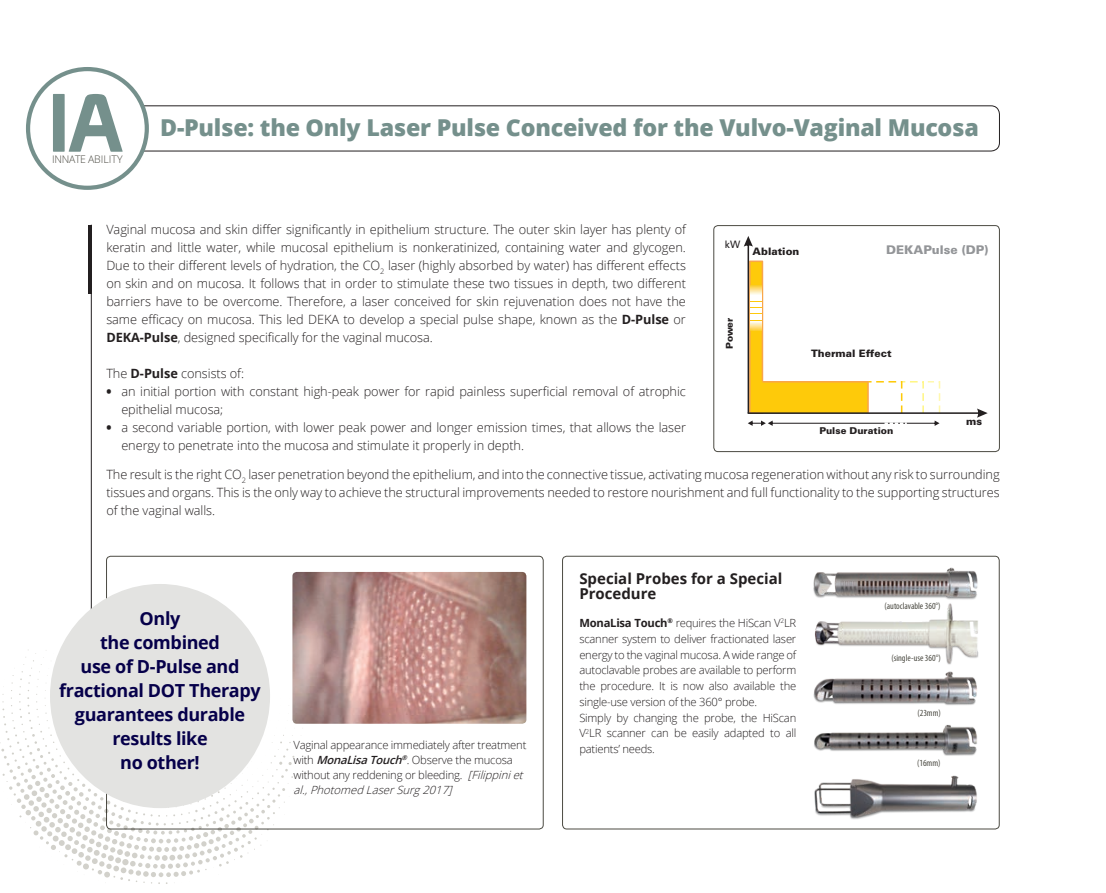
<style>
.page{position:relative;width:1106px;height:893px;background:#fff}
.page>*{position:absolute;margin:0;border:0;box-sizing:border-box;transform-origin:0 0}
.t1{font:800 23.25px "Open Sans";letter-spacing:-.01em;color:#75908c}
.t2{font:700 18px/24px "Open Sans";letter-spacing:-.02em;color:#06004a;text-align:center}
.t3{font:700 15px/15.8px "Open Sans";color:#231f20}
.t4{font:300 12.75px/18px "Open Sans";letter-spacing:-.005em;color:#231f20;text-align:justify}
.t5{font:900 12px "Univers LT Std";color:#939598}
.t6{font:300 11.25px/15.8px "Open Sans";letter-spacing:-.02em;color:#231f20}
.t7{font:300 10.5px "Open Sans";letter-spacing:-.025em;color:#4c4b43}
.t8{font:900 10.2px "Univers LT Std";color:#231f20}
.t9{font:10.2px "Univers LT Std";color:#231f20}
.t10{font:900 9.45px "Univers LT Std";color:#231f20}
.t11{font:condensed 9.3px "Myriad Pro";color:#4c4b43}
.s1{font-weight:700}
.s2{font-weight:800}
.s3{font-weight:600;font-style:italic}
.s4{font-style:italic}
</style>
<div class="page">
<img style="left:26px;top:136px;width:34px;height:48px">
<div style="left:59px;top:106px;width:940px;height:45px;border:1px solid #231f20;border-radius:9px"></div>
<div style="left:28px;top:69px;width:119px;height:119px;background:#fff;border-radius:50%"></div>
<div style="left:26px;top:67px;width:123px;height:123px;border:4px solid #75908c;border-radius:50%"></div>
<svg style="left:53px;top:94px;width:70px;height:58px"></svg>
<hr style="left:91px;top:225px;width:1px;height:525px;background:#231f20">
<hr style="left:88px;top:225px;width:3px;height:68px;background:#231f20">
<svg style="left:743px;top:236px;width:244px;height:190px"></svg>
<div style="left:713px;top:225px;width:286px;height:227px;border:1px solid #4c4b43;border-radius:4px"></div>
<img style="left:292px;top:572px;width:234px;height:152px">
<svg style="left:0;top:649px;width:303px;height:235px"></svg>
<div style="left:50px;top:584px;width:220px;height:224px;background:#e3e3e1;border-radius:50%"></div>
<div style="left:562px;top:556px;width:437px;height:273px;border:1px solid #4c4b43;border-radius:4px"></div>
<img style="left:813px;top:567px;width:165px;height:33px">
<img style="left:813px;top:671px;width:164px;height:34px">
<img style="left:814px;top:724px;width:163px;height:32px">
<img style="left:799px;top:770px;width:199px;height:58px">
<img style="left:815px;top:603px;width:164px;height:62px">
<p class="t7" style="left:52px;top:152px;width:72px">INNATE ABILITY</p>
<h1 class="t1" style="left:160px;top:110px;width:820px">D-Pulse: the Only Laser Pulse Conceived for the Vulvo-Vaginal Mucosa</h1>
<p class="t4" style="left:106px;top:220px;width:581px">Vaginal mucosa and skin differ significantly in epithelium structure. The outer skin layer has plenty of keratin and little water, while mucosal epithelium is nonkeratinized, containing water and glycogen.<br>Due to their different levels of hydration, the CO<sub>2</sub> laser (highly absorbed by water) has different effects on skin and on mucosa. It follows that in order to stimulate these two tissues in depth, two different barriers have to be overcome. Therefore, a laser conceived for skin rejuvenation does not have the same efficacy on mucosa. This led DEKA to develop a special pulse shape, known as the <span class="s1">D-Pulse</span> or <span class="s1">DEKA-Pulse</span>, designed specifically for the vaginal mucosa.</p>
<p class="t4" style="left:106px;top:364px;width:139px">The <span class="s1">D-Pulse</span> consists of:</p>
<p class="t4" style="left:121px;top:382px;width:566px;text-indent:-15px"><span class="s2">•</span> an initial portion with constant high-peak power for rapid painless superficial removal of atrophic epithelial mucosa;</p>
<p class="t4" style="left:121px;top:418px;width:566px;text-indent:-15px"><span class="s2">•</span> a second variable portion, with lower peak power and longer emission times, that allows the laser energy to penetrate into the mucosa and stimulate it properly in depth.</p>
<p class="t4" style="left:106px;top:465px;width:895px">The result is the right CO<sub>2</sub> laser penetration beyond the epithelium, and into the connective tissue, activating mucosa regeneration without any risk to surrounding tissues and organs. This is the only way to achieve the structural improvements needed to restore nourishment and full functionality to the supporting structures of the vaginal walls.</p>
<p class="t9" style="left:725px;top:237px;width:17px">kW</p>
<p class="t5" style="left:886px;top:242px;width:104px">DEKAPulse (DP)</p>
<p class="t8" style="left:752px;top:245px;width:48px">Ablation</p>
<p class="t10" style="left:723px;top:349px;width:33px;rotate:-90deg">Power</p>
<p class="t8" style="left:811px;top:347px;width:82px">Thermal Effect</p>
<p class="t8" style="left:966px;top:415px;width:17px">ms</p>
<p class="t10" style="left:819px;top:425px;width:75px">Pulse Duration</p>
<h2 class="t2" style="left:59px;top:606px;width:203px">Only<br>the combined<br>use of D-Pulse and fractional DOT Therapy guarantees durable results like<br>no other!</h2>
<p class="t6" style="left:293px;top:737px;width:235px;line-height:15px">Vaginal appearance immediately after treatment with <span class="s3">MonaLisaTouch</span><sup>®</sup>. Observe the mucosa without any reddening or bleeding. <span class="s4">[Filippiniet al.,PhotomedLaserSurg2017]</span></p>
<p class="t3" style="left:579px;top:570px;width:204px">Special Probes for a Special<br>Procedure</p>
<p class="t6" style="left:579px;top:615px;width:218px"><span class="s1">MonaLisa Touch</span><sup>®</sup> requires the HiScan V<sup>2</sup>LR scanner system to deliver fractionated laser energy to the vaginal mucosa. A wide range of autoclavable probes are available to perform the procedure. It is now also available the single-use version of the 360° probe.<br>Simply by changing the probe, the HiScan V<sup>2</sup>LR scanner can be easily adapted to all patients’ needs.</p>
<p class="t11" style="left:884px;top:601px;width:58px">(autoclavable 360°)</p>
<p class="t11" style="left:891px;top:653px;width:51px">(single-use 360°)</p>
<p class="t11" style="left:917px;top:707px;width:25px">(23mm)</p>
<p class="t11" style="left:917px;top:757px;width:25px">(16mm)</p>
</div>
